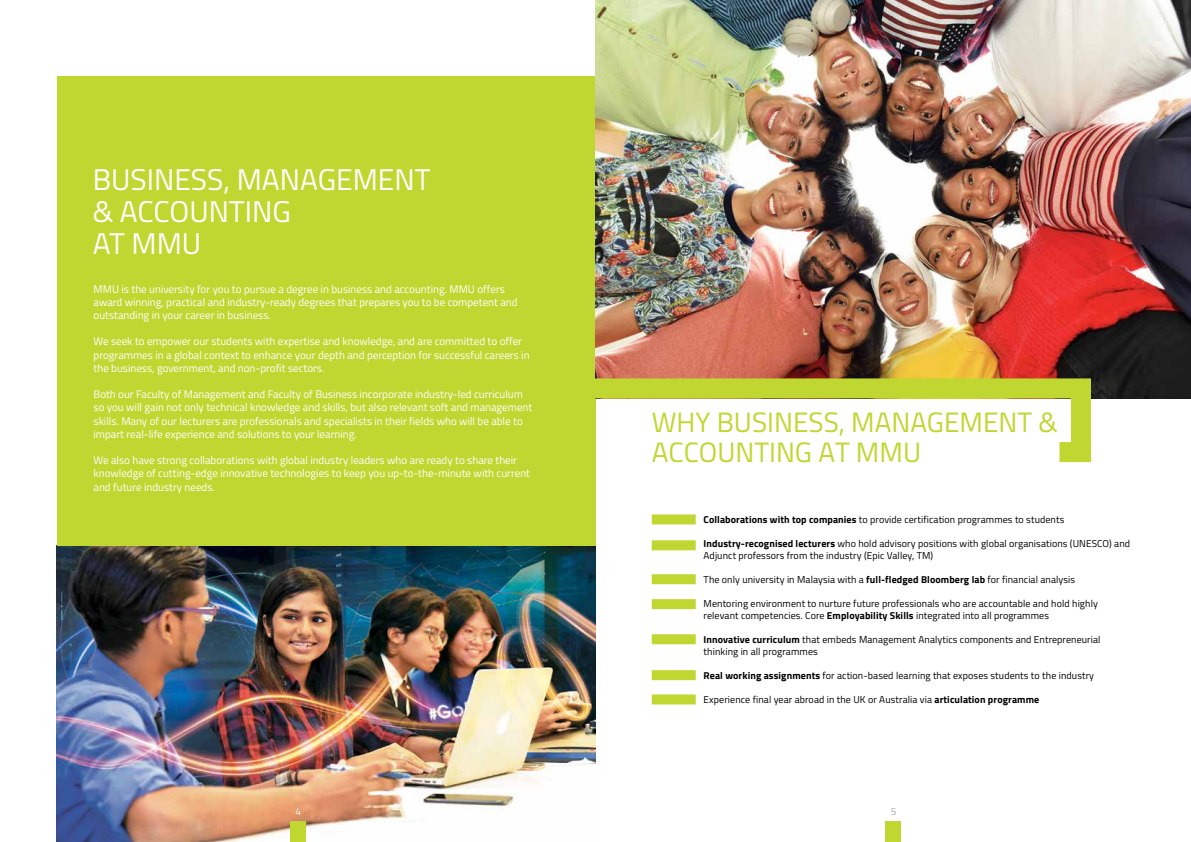
<style>
.page{position:relative;width:1191px;height:842px;background:#fff}
.page>*{position:absolute;margin:0;border:0;box-sizing:border-box;transform-origin:0 0}
.t1{font:30px/32px "Titillium Web";color:#fff}
.t2{font:28px/30px "Titillium Web";color:#bfd730}
.t3{font:11px/13.2px "Titillium Web";color:#fff}
.t4{font:10px/12px "Titillium Web";letter-spacing:.01em;color:#000}
.t5{font:10px "Titillium Web";color:#a7a9ac}
.t6{font:10px "Titillium Web";color:#fff}
.s1{font-weight:700}
</style>
<div class="page">
<img style="left:57px;top:546px;width:538px;height:296px">
<div style="left:885px;top:821px;width:16px;height:21px;background:#bfd730"></div>
<div style="left:290px;top:821px;width:15px;height:21px;background:#bfd730"></div>
<div style="left:57px;top:76px;width:538px;height:470px;background:#bfd730"></div>
<img style="left:595px;top:0;width:596px;height:398px">
<svg style="left:595px;top:368px;width:506px;height:105px"></svg>
<div style="left:652px;top:514px;width:43px;height:10px;background:#bfd730"></div>
<div style="left:652px;top:540px;width:43px;height:10px;background:#bfd730"></div>
<div style="left:652px;top:574px;width:43px;height:10px;background:#bfd730"></div>
<div style="left:652px;top:599px;width:43px;height:10px;background:#bfd730"></div>
<div style="left:652px;top:634px;width:43px;height:10px;background:#bfd730"></div>
<div style="left:652px;top:670px;width:43px;height:10px;background:#bfd730"></div>
<div style="left:652px;top:694px;width:43px;height:10px;background:#bfd730"></div>
<h1 class="t1" style="left:93px;top:162px;width:339px">BUSINESS, MANAGEMENT &amp; ACCOUNTING<br>AT MMU</h1>
<p class="t3" style="left:94px;top:282px;width:425px">MMU is the university for you to pursue a degree in business and accounting. MMU offers award winning, practical and industry-ready degrees that prepares you to be competent and outstanding in your career in business.</p>
<p class="t3" style="left:94px;top:334px;width:437px">We seek to empower our students with expertise and knowledge, and are committed to offer programmes in a global context to enhance your depth and perception for successful careers in the business, government, and non-profit sectors.</p>
<p class="t3" style="left:94px;top:387px;width:440px">Both our Faculty of Management and Faculty of Business incorporate industry-led curriculum so you will gain not only technical knowledge and skills, but also relevant soft and management skills. Many of our lecturers are professionals and specialists in their fields who will be able to impart real-life experience and solutions to your learning.</p>
<p class="t3" style="left:94px;top:453px;width:438px">We also have strong collaborations with global industry leaders who are ready to share their knowledge of cutting-edge innovative technologies to keep you up-to-the-minute with current and future industry needs.</p>
<p class="t6" style="left:295px;top:804px;width:7px">4</p>
<h2 class="t2" style="left:652px;top:406px;width:407px">WHY BUSINESS, MANAGEMENT &amp;<br>ACCOUNTING AT MMU</h2>
<p class="t4" style="left:703px;top:512px;width:362px"><span class="s1">Collaborations with top companies</span> to provide certification programmes to students</p>
<p class="t4" style="left:703px;top:536px;width:428px"><span class="s1">Industry-recognised lecturers</span> who hold advisory positions with global organisations (UNESCO) and<br>Adjunct professors from the industry (Epic Valley, TM)</p>
<p class="t4" style="left:703px;top:572px;width:373px">The only university in Malaysia with a <span class="s1">full-fledged Bloomberg lab</span> for financial analysis</p>
<p class="t4" style="left:703px;top:596px;width:396px">Mentoring environment to nurture future professionals who are accountable and hold highly relevant competencies. Core <span class="s1">Employability Skills</span> integrated into all programmes</p>
<p class="t4" style="left:703px;top:632px;width:398px"><span class="s1">Innovative curriculum</span> that embeds Management Analytics components and Entrepreneurial thinking in all programmes</p>
<p class="t4" style="left:703px;top:668px;width:392px"><span class="s1">Real working assignments</span> for action-based learning that exposes students to the industry</p>
<p class="t4" style="left:703px;top:692px;width:337px">Experience final year abroad in the UK or Australia via <span class="s1">articulation programme</span></p>
<p class="t5" style="left:891px;top:804px;width:7px">5</p>
</div>
